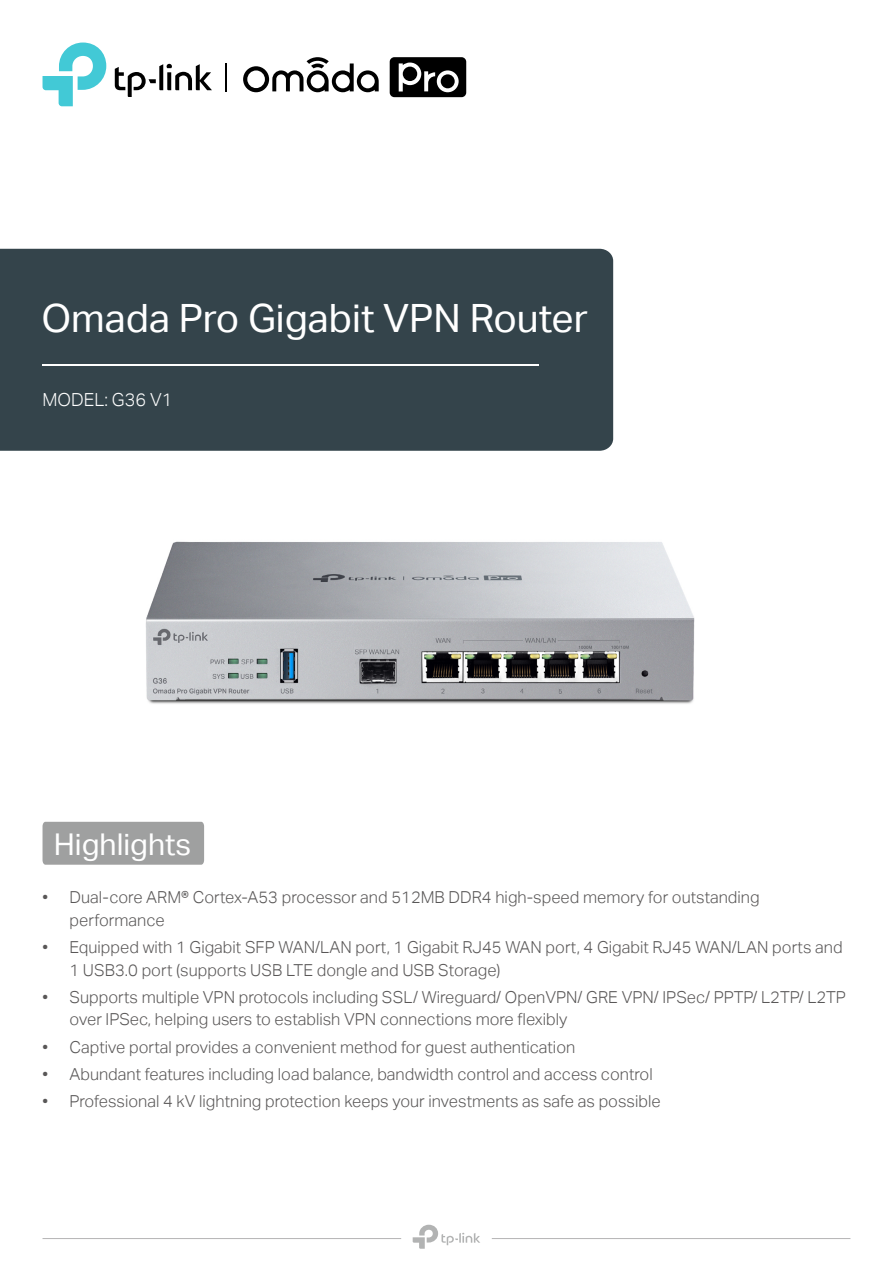
<style>
.page{position:relative;width:893px;height:1263px;background:#fff}
.page>*{position:absolute;margin:0;border:0;box-sizing:border-box;transform-origin:0 0}
.t1{font:39px "TP Link Aktiv Regular";color:#fff}
.t2{font:30px "TP Link Aktiv Regular";color:#fff}
.t3{font:18px "TP Link Aktiv Light";color:#fff}
.t4{font:16.5px/22.8px "TP Link Aktiv Light";color:#595757}
</style>
<div class="page">
<hr style="left:43px;top:1238px;width:358px;height:1px;background:#b5b4b5">
<hr style="left:492px;top:1238px;width:358px;height:1px;background:#b5b4b5">
<svg style="left:413px;top:1225px;width:67px;height:24px"></svg>
<img style="left:108px;top:310px;width:587px;height:550px">
<div style="left:0;top:249px;width:613px;height:202px;background:#34444b"></div>
<hr style="left:43px;top:364px;width:496px;height:1px;background:#fff">
<div style="left:43px;top:822px;width:161px;height:43px;background:#9fa0a0"></div>
<svg style="left:243px;top:57px;width:136px;height:35px"></svg>
<svg style="left:390px;top:57px;width:76px;height:40px"></svg>
<svg style="left:115px;top:64px;width:97px;height:33px"></svg>
<svg style="left:43px;top:43px;width:63px;height:63px"></svg>
<svg style="left:226px;top:63px;width:1px;height:29px"></svg>
<h1 class="t1" style="left:41px;top:295px;width:548px">Omada Pro Gigabit VPN Router</h1>
<p class="t3" style="left:43px;top:389px;width:131px">MODEL: G36 V1</p>
<h2 class="t2" style="left:54px;top:827px;width:139px">Highlights</h2>
<p class="t4" style="left:70px;top:886px;width:692px;text-indent:-27px">• Dual-core ARM® Cortex-A53 processor and 512MB DDR4 high-speed memory for outstanding performance</p>
<p class="t4" style="left:70px;top:936px;width:775px;text-indent:-27px">• Equipped with 1 Gigabit SFP WAN/LAN port, 1 Gigabit RJ45 WAN port, 4 Gigabit RJ45 WAN/LAN ports and<br>1 USB3.0 port (supports USB LTE dongle and USB Storage)</p>
<p class="t4" style="left:70px;top:985px;width:778px;text-indent:-27px">• Supports multiple VPN protocols including SSL/ Wireguard/ OpenVPN/ GRE VPN/ IPSec/ PPTP/ L2TP/ L2TP over IPSec, helping users to establish VPN connections more flexibly</p>
<p class="t4" style="left:43px;top:1035px;width:534px">• Captive portal provides a convenient method for guest authentication</p>
<p class="t4" style="left:43px;top:1062px;width:612px">• Abundant features including load balance, bandwidth control and access control</p>
<p class="t4" style="left:43px;top:1089px;width:620px">• Professional 4 kV lightning protection keeps your investments as safe as possible</p>
</div>
